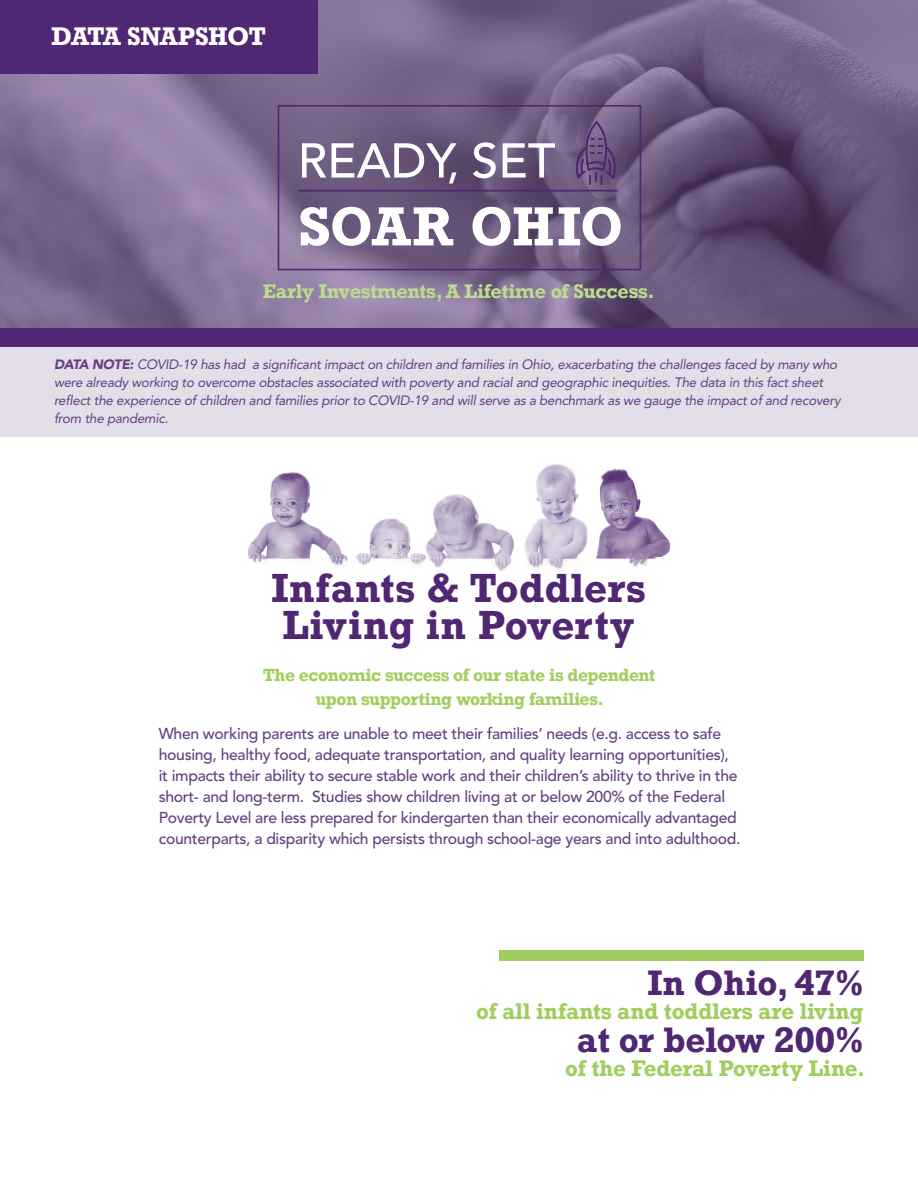
<style>
.page{position:relative;width:918px;height:1188px;background:#fff}
.page>*{position:absolute;margin:0;border:0;box-sizing:border-box;transform-origin:0 0}
.t1{font:700 38.25px/37.5px "Rockwell";letter-spacing:.02em;color:#502772}
.t2{font:700 33.3px "Rockwell";color:#502772}
.t3{font:700 24px "Rockwell";letter-spacing:-.035em;color:#fff}
.t4{font:700 21.3px "Rockwell";letter-spacing:-.01em;color:#a0ce5e}
.t5{font:700 18.6px "Rockwell";letter-spacing:-.01em;color:#bcdb8e}
.t6{font:700 16.5px/24px "Rockwell";letter-spacing:-.03em;color:#a0ce5e;text-align:center}
.t7{font:500 15.75px/21px "Avenir LT Std";letter-spacing:-.02em;color:#634080}
.t8{font:italic 13.5px/18px "Avenir LT Std";letter-spacing:-.02em;color:#634080}
.s1{font-weight:900}
</style>
<div class="page">
<div style="left:1px;top:343px;width:917px;height:93px;background:#e4dee9"></div>
<svg style="left:0;top:0;width:918px;height:328px;background:#766488"></svg>
<div style="left:278px;top:105px;width:363px;height:165px;border:2px solid #502772"></div>
<svg style="left:576px;top:121px;width:40px;height:64px;background:#69517f"></svg>
<svg style="left:302px;top:143px;width:155px;height:41px"></svg>
<svg style="left:473px;top:142px;width:23px;height:36px"></svg>
<svg style="left:503px;top:143px;width:52px;height:35px"></svg>
<svg style="left:300px;top:207px;width:153px;height:39px"></svg>
<svg style="left:472px;top:207px;width:81px;height:39px"></svg>
<svg style="left:559px;top:207px;width:62px;height:39px"></svg>
<hr style="left:298px;top:190px;width:320px;height:2px;background:#502772">
<div style="left:0;top:0;width:318px;height:73px;background:#502772"></div>
<img style="left:248px;top:464px;width:423px;height:107px">
<div style="left:0;top:328px;width:918px;height:19px;background:#502772"></div>
<div style="left:499px;top:950px;width:364px;height:11px;background:#a0ce5e"></div>
<p class="t3" style="left:52px;top:21px;width:216px">DATA SNAPSHOT</p>
<p class="t5" style="left:263px;top:279px;width:394px">Early Investments, A Lifetime of Success.</p>
<p class="t8" style="left:54px;top:355px;width:788px"><span class="s1">DATA NOTE:</span> COVID-19 has had a significant impact on children and families in Ohio, exacerbating the challenges faced by many who were already working to overcome obstacles associated with poverty and racial and geographic inequities. The data in this fact sheet reflect the experience of children and families prior to COVID-19 and will serve as a benchmark as we gauge the impact of and recovery from the pandemic.</p>
<p class="t1" style="left:272px;top:569px;width:376px">Infants &amp; Toddlers<br>Living in Poverty</p>
<p class="t6" style="left:263px;top:663px;width:394px">The economic success of our state is dependent upon supporting working families.</p>
<p class="t7" style="left:159px;top:724px;width:583px">When working parents are unable to meet their families’ needs (e.g. access to safe housing, healthy food, adequate transportation, and quality learning opportunities), it impacts their ability to secure stable work and their children’s ability to thrive in the short- and long-term. Studies show children living at or below 200% of the Federal Poverty Level are less prepared for kindergarten than their economically advantaged counterparts, a disparity which persists through school-age years and into adulthood.</p>
<p class="t2" style="left:648px;top:961px;width:217px">In Ohio, 47%</p>
<p class="t4" style="left:476px;top:998px;width:389px">of all infants and toddlers are living</p>
<p class="t2" style="left:577px;top:1018px;width:288px">at or below 200%</p>
<p class="t4" style="left:565px;top:1054px;width:302px">of the Federal Poverty Line.</p>
</div>
